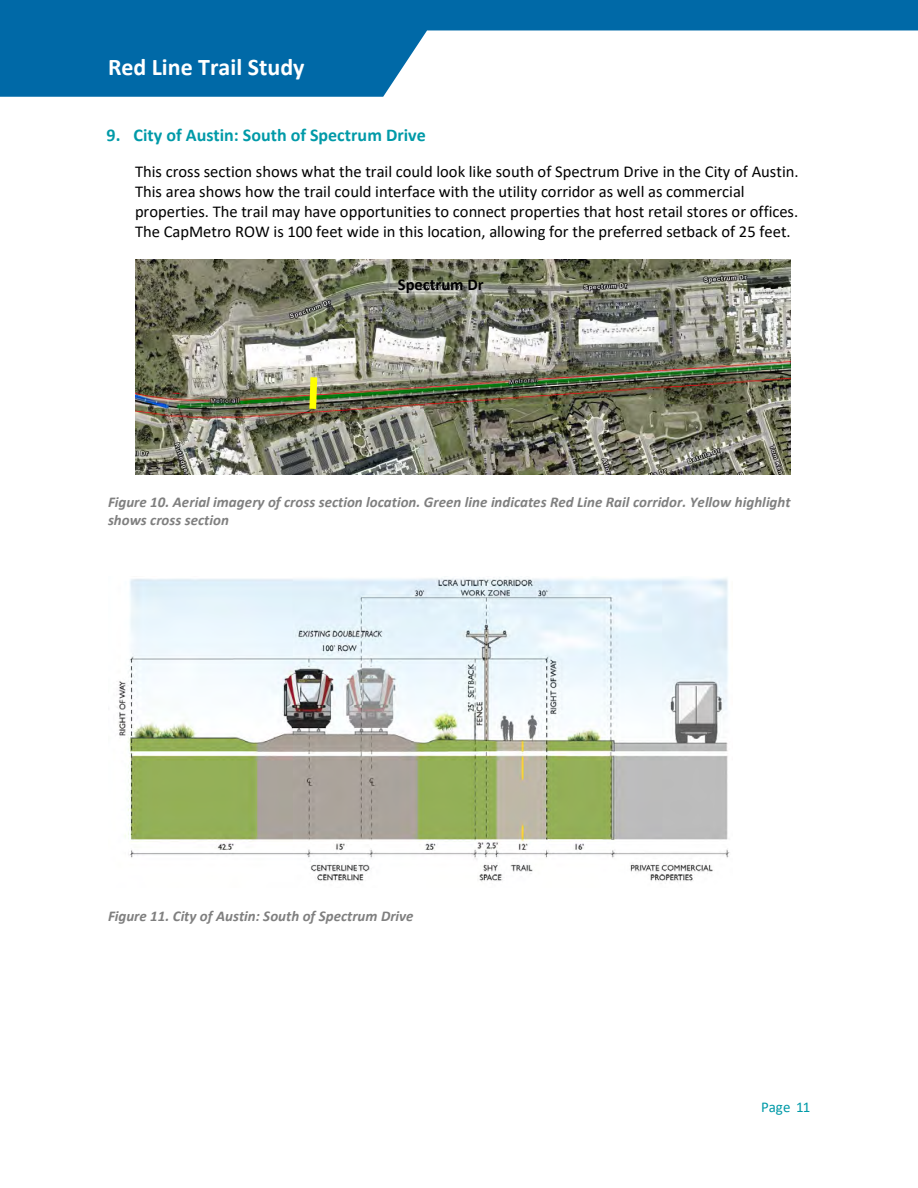
<style>
.page{position:relative;width:918px;height:1188px;background:#fff}
.page>*{position:absolute;margin:0;border:0;box-sizing:border-box;transform-origin:0 0}
.t1{font:700 24px "Calibri";color:#fff}
.t2{font:700 18px "Calibri";color:#009aa8}
.t3{font:16.5px/20.1px "Calibri";color:#000}
.t4{font:700 16.5px "Calibri";letter-spacing:-.005em;color:#000}
.t5{font:italic 700 15px/18.3px "Calibri";color:#7f7f7f}
.t6{font:15px "Calibri";color:#009aa8}
</style>
<div class="page">
<svg style="left:0;top:0;width:918px;height:97px;fill:#0069a7"></svg>
<img style="left:135px;top:260px;width:655px;height:214px">
<img style="left:117px;top:577px;width:613px;height:305px">
<img style="left:380px;top:268px;width:158px;height:47px">
<img style="left:381px;top:274px;width:156px;height:35px">
<img style="left:387px;top:275px;width:144px;height:22px">
<svg style="left:306px;top:370px;width:15px;height:46px"></svg>
<h1 class="t1" style="left:108px;top:50px;width:198px">Red Line Trail Study</h1>
<p class="t2" style="left:107px;top:122px;width:321px">9. City of Austin: South of Spectrum Drive</p>
<p class="t3" style="left:135px;top:161px;width:665px">This cross section shows what the trail could look like south of Spectrum Drive in the City of Austin.<br>This area shows how the trail could interface with the utility corridor as well as commercial properties. The trail may have opportunities to connect properties that host retail stores or offices.<br>The CapMetro ROW is 100 feet wide in this location, allowing for the preferred setback of 25 feet.</p>
<p class="t4" style="left:398px;top:273px;width:87px">Spectrum Dr</p>
<p class="t5" style="left:108px;top:492px;width:684px">Figure 10. Aerial imagery of cross section location. Green line indicates Red Line Rail corridor. Yellow highlight shows cross section</p>
<p class="t5" style="left:108px;top:907px;width:307px">Figure 11. City of Austin: South of Spectrum Drive</p>
<p class="t6" style="left:761px;top:1097px;width:51px">Page 11</p>
</div>
